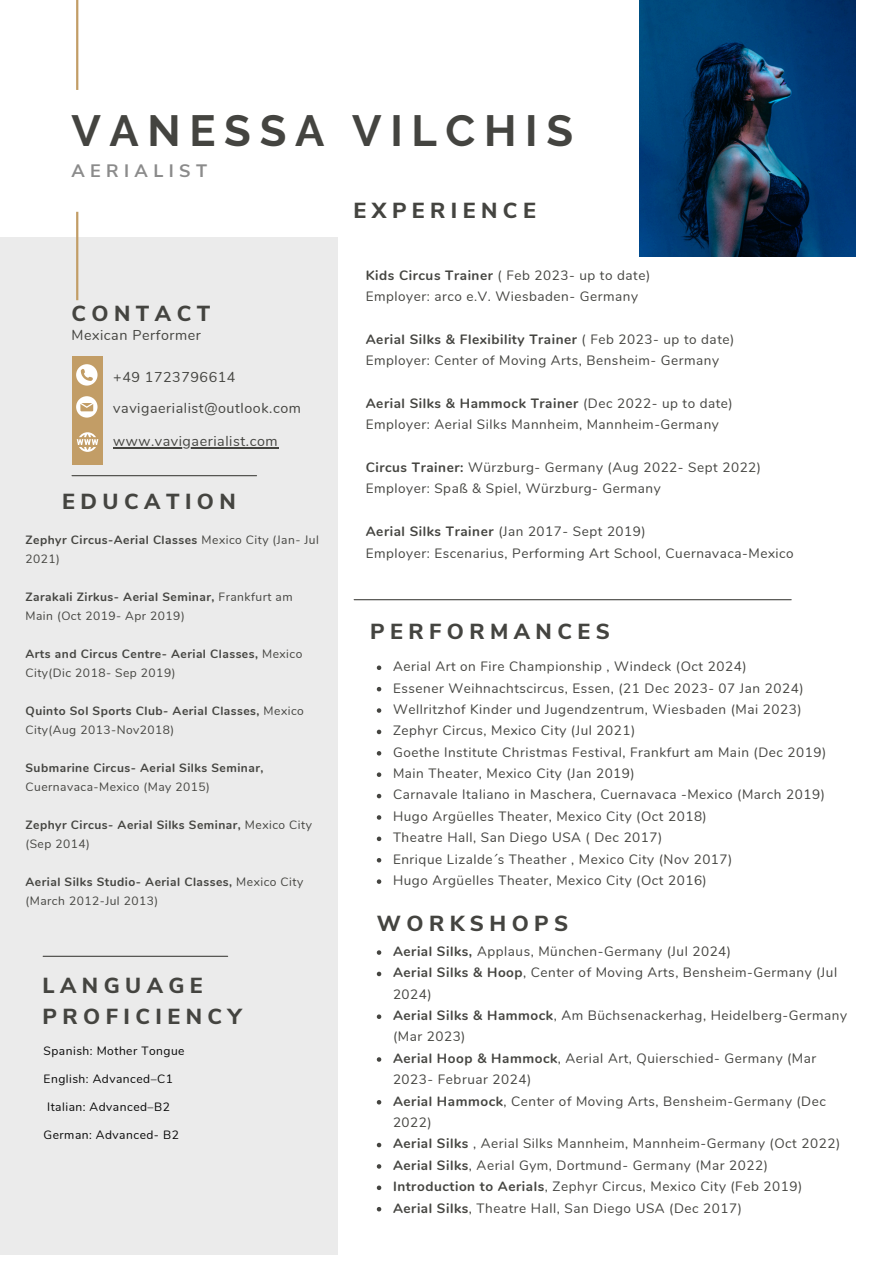
<style>
.page{position:relative;width:894px;height:1264px;background:#fff}
.page>*{position:absolute;margin:0;border:0;box-sizing:border-box;transform-origin:0 0}
.t1{font:700 43.5px "Raleway";letter-spacing:.2em;color:#444440}
.t2{font:800 21.75px/30.3px "Nunito Sans";letter-spacing:.25em;color:#444440}
.t3{font:700 18px "Nunito Sans";letter-spacing:.3em;color:#8b8b8b}
.t4{font:14.25px "Nunito";letter-spacing:.04em;color:#444440}
.t5{font:13.5px/21.3px "Nunito";letter-spacing:.04em;color:#444440}
.t6{font:700 13.5px "Nunito";letter-spacing:.04em;color:#444440}
.t7{font:700 12px/19px "Nunito";letter-spacing:.04em;color:#444440}
.t8{font:12px "Nunito";letter-spacing:.04em;color:#070707}
.t9{font:12px/19px "Nunito";letter-spacing:.04em;color:#444440}
.s1{font-weight:400}
.s2{font-weight:700}
</style>
<div class="page">
<hr style="left:76px;top:0;width:2px;height:90px;background:#c29d66">
<div style="left:0;top:237px;width:338px;height:1017px;background:#ebebeb"></div>
<div style="left:72px;top:356px;width:31px;height:109px;background:#c29d66"></div>
<hr style="left:76px;top:212px;width:2px;height:88px;background:#c29d66">
<svg style="left:76px;top:364px;width:21px;height:21px"></svg>
<svg style="left:76px;top:396px;width:21px;height:21px"></svg>
<svg style="left:77px;top:432px;width:21px;height:19px"></svg>
<hr style="left:43px;top:955px;width:184px;height:1px;background:#444440">
<hr style="left:72px;top:475px;width:184px;height:1px;background:#444440">
<hr style="left:354px;top:599px;width:437px;height:1px;background:#444440">
<img style="left:639px;top:0;width:216px;height:256px">
<svg style="left:376px;top:950px;width:5px;height:4px"></svg>
<svg style="left:376px;top:971px;width:5px;height:5px"></svg>
<svg style="left:376px;top:1014px;width:5px;height:4px"></svg>
<svg style="left:376px;top:1057px;width:5px;height:4px"></svg>
<svg style="left:376px;top:1100px;width:5px;height:4px"></svg>
<svg style="left:376px;top:1142px;width:5px;height:5px"></svg>
<svg style="left:376px;top:1164px;width:5px;height:4px"></svg>
<svg style="left:376px;top:1185px;width:5px;height:4px"></svg>
<svg style="left:376px;top:1207px;width:5px;height:4px"></svg>
<hr style="left:113px;top:447px;width:165px;height:1px;background:#444440">
<svg style="left:376px;top:665px;width:5px;height:5px"></svg>
<svg style="left:376px;top:687px;width:5px;height:4px"></svg>
<svg style="left:376px;top:708px;width:5px;height:4px"></svg>
<svg style="left:376px;top:729px;width:5px;height:5px"></svg>
<svg style="left:376px;top:751px;width:5px;height:4px"></svg>
<svg style="left:376px;top:772px;width:5px;height:5px"></svg>
<svg style="left:376px;top:793px;width:5px;height:5px"></svg>
<svg style="left:376px;top:815px;width:5px;height:4px"></svg>
<svg style="left:376px;top:836px;width:5px;height:5px"></svg>
<svg style="left:376px;top:858px;width:5px;height:4px"></svg>
<svg style="left:376px;top:879px;width:5px;height:4px"></svg>
<p class="t1" style="left:71px;top:105px;width:503px">VANESSA VILCHIS</p>
<h1 class="t3" style="left:71px;top:159px;width:137px">AERIALIST</h1>
<p class="t2" style="left:71px;top:299px;width:140px">CONTACT</p>
<p class="t4" style="left:71px;top:325px;width:131px">Mexican Performer</p>
<h2 class="t4" style="left:113px;top:367px;width:124px">+49 1723796614</h2>
<p class="t4" style="left:113px;top:399px;width:189px">vavigaerialist@outlook.com</p>
<p class="t4" style="left:113px;top:432px;width:166px">www.vavigaerialist.com</p>
<p class="t2" style="left:62px;top:486px;width:175px">EDUCATION</p>
<p class="t7" style="left:25px;top:530px;width:295px">Zephyr Circus-Aerial Classes <span class="s1">Mexico City (Jan- Jul<br>2021)</span></p>
<p class="t9" style="left:25px;top:587px;width:268px"><span class="s2">Zarakali Zirkus- Aerial Seminar,</span> Frankfurt am<br>Main (Oct 2019- Apr 2019)</p>
<h2 class="t7" style="left:25px;top:644px;width:278px">Arts and Circus Centre- Aerial Classes, <span class="s1">Mexico<br>City(Dic 2018- Sep 2019)</span></h2>
<p class="t7" style="left:25px;top:701px;width:280px">Quinto Sol Sports Club- Aerial Classes, <span class="s1">Mexico<br>City(Aug 2013-Nov2018)</span></p>
<p class="t7" style="left:25px;top:758px;width:239px">Submarine Circus- Aerial Silks Seminar,<br><span class="s1">Cuernavaca-Mexico (May 2015)</span></p>
<p class="t7" style="left:25px;top:815px;width:288px">Zephyr Circus- Aerial Silks Seminar, <span class="s1">Mexico City (Sep 2014)</span></p>
<p class="t7" style="left:25px;top:872px;width:279px">Aerial Silks Studio- Aerial Classes, <span class="s1">Mexico City (March 2012-Jul 2013)</span></p>
<p class="t2" style="left:43px;top:971px;width:200px">LANGUAGE<br>PROFICIENCY</p>
<h4 class="t8" style="left:44px;top:1042px;width:142px">Spanish: Mother Tongue</h4>
<h4 class="t8" style="left:44px;top:1070px;width:131px">English: Advanced–C1</h4>
<p class="t8" style="left:47px;top:1098px;width:124px">Italian: Advanced–B2</p>
<p class="t8" style="left:44px;top:1126px;width:137px">German: Advanced- B2</p>
<p class="t2" style="left:353px;top:195px;width:184px">EXPERIENCE</p>
<p class="t5" style="left:365px;top:264px;width:286px"><span class="s2">Kids Circus Trainer</span> ( Feb 2023- up to date)<br>Employer: arco e.V. Wiesbaden- Germany</p>
<h2 class="t6" style="left:365px;top:330px;width:370px">Aerial Silks &amp; Flexibility Trainer <span class="s1">( Feb 2023- up to date)</span></h2>
<h2 class="t5" style="left:365px;top:350px;width:355px">Employer: Center of Moving Arts, Bensheim- Germany</h2>
<h2 class="t6" style="left:365px;top:394px;width:368px">Aerial Silks &amp; Hammock Trainer <span class="s1">(Dec 2022- up to date)</span></h2>
<p class="t5" style="left:365px;top:414px;width:354px">Employer: Aerial Silks Mannheim, Mannheim-Germany</p>
<p class="t5" style="left:365px;top:457px;width:397px"><span class="s2">Circus Trainer:</span> Würzburg- Germany (Aug 2022- Sept 2022)</p>
<p class="t5" style="left:365px;top:478px;width:296px">Employer: Spaß &amp; Spiel, Würzburg- Germany</p>
<p class="t6" style="left:365px;top:522px;width:281px">Aerial Silks Trainer <span class="s1">(Jan 2017- Sept 2019)</span></p>
<p class="t5" style="left:365px;top:542px;width:429px">Employer: Escenarius, Performing Art School, Cuernavaca-Mexico</p>
<p class="t2" style="left:370px;top:616px;width:241px">PERFORMANCES</p>
<p class="t5" style="left:393px;top:656px;width:355px">Aerial Art on Fire Championship , Windeck (Oct 2024)</p>
<p class="t5" style="left:393px;top:677px;width:412px">Essener Weihnachtscircus, Essen, (21 Dec 2023- 07 Jan 2024)</p>
<p class="t5" style="left:393px;top:698px;width:410px">Wellritzhof Kinder und Jugendzentrum, Wiesbaden (Mai 2023)</p>
<p class="t5" style="left:393px;top:720px;width:244px">Zephyr Circus, Mexico City (Jul 2021)</p>
<p class="t5" style="left:393px;top:741px;width:435px">Goethe Institute Christmas Festival, Frankfurt am Main (Dec 2019)</p>
<p class="t5" style="left:393px;top:763px;width:243px">Main Theater, Mexico City (Jan 2019)</p>
<p class="t5" style="left:393px;top:784px;width:433px">Carnavale Italiano in Maschera, Cuernavaca -Mexico (March 2019)</p>
<p class="t5" style="left:393px;top:805px;width:315px">Hugo Argüelles Theater, Mexico City (Oct 2018)</p>
<h2 class="t5" style="left:393px;top:827px;width:271px">Theatre Hall, San Diego USA ( Dec 2017)</h2>
<p class="t5" style="left:393px;top:848px;width:341px">Enrique Lizalde´s Theather , Mexico City (Nov 2017)</p>
<p class="t5" style="left:393px;top:869px;width:315px">Hugo Argüelles Theater, Mexico City (Oct 2016)</p>
<p class="t2" style="left:377px;top:908px;width:193px">WORKSHOPS</p>
<p class="t5" style="left:393px;top:940px;width:339px"><span class="s2">Aerial Silks,</span> Applaus, München-Germany (Jul 2024)</p>
<p class="t5" style="left:393px;top:962px;width:445px"><span class="s2">Aerial Silks &amp; Hoop</span>, Center of Moving Arts, Bensheim-Germany (Jul<br>2024)</p>
<p class="t5" style="left:393px;top:1005px;width:455px"><span class="s2">Aerial Silks &amp; Hammock</span>, Am Büchsenackerhag, Heidelberg-Germany (Mar 2023)</p>
<p class="t5" style="left:393px;top:1047px;width:424px"><span class="s2">Aerial Hoop &amp; Hammock</span>, Aerial Art, Quierschied- Germany (Mar<br>2023- Februar 2024)</p>
<h2 class="t5" style="left:393px;top:1090px;width:434px"><span class="s2">Aerial Hammock</span>, Center of Moving Arts, Bensheim-Germany (Dec<br>2022)</h2>
<p class="t5" style="left:393px;top:1133px;width:448px"><span class="s2">Aerial Silks</span> , Aerial Silks Mannheim, Mannheim-Germany (Oct 2022)</p>
<p class="t5" style="left:393px;top:1154px;width:376px"><span class="s2">Aerial Silks</span>, Aerial Gym, Dortmund- Germany (Mar 2022)</p>
<p class="t5" style="left:393px;top:1176px;width:410px"><span class="s2">Introduction to Aerials</span>, Zephyr Circus, Mexico City (Feb 2019)</p>
<p class="t5" style="left:393px;top:1197px;width:350px"><span class="s2">Aerial Silks</span>, Theatre Hall, San Diego USA (Dec 2017)</p>
</div>
